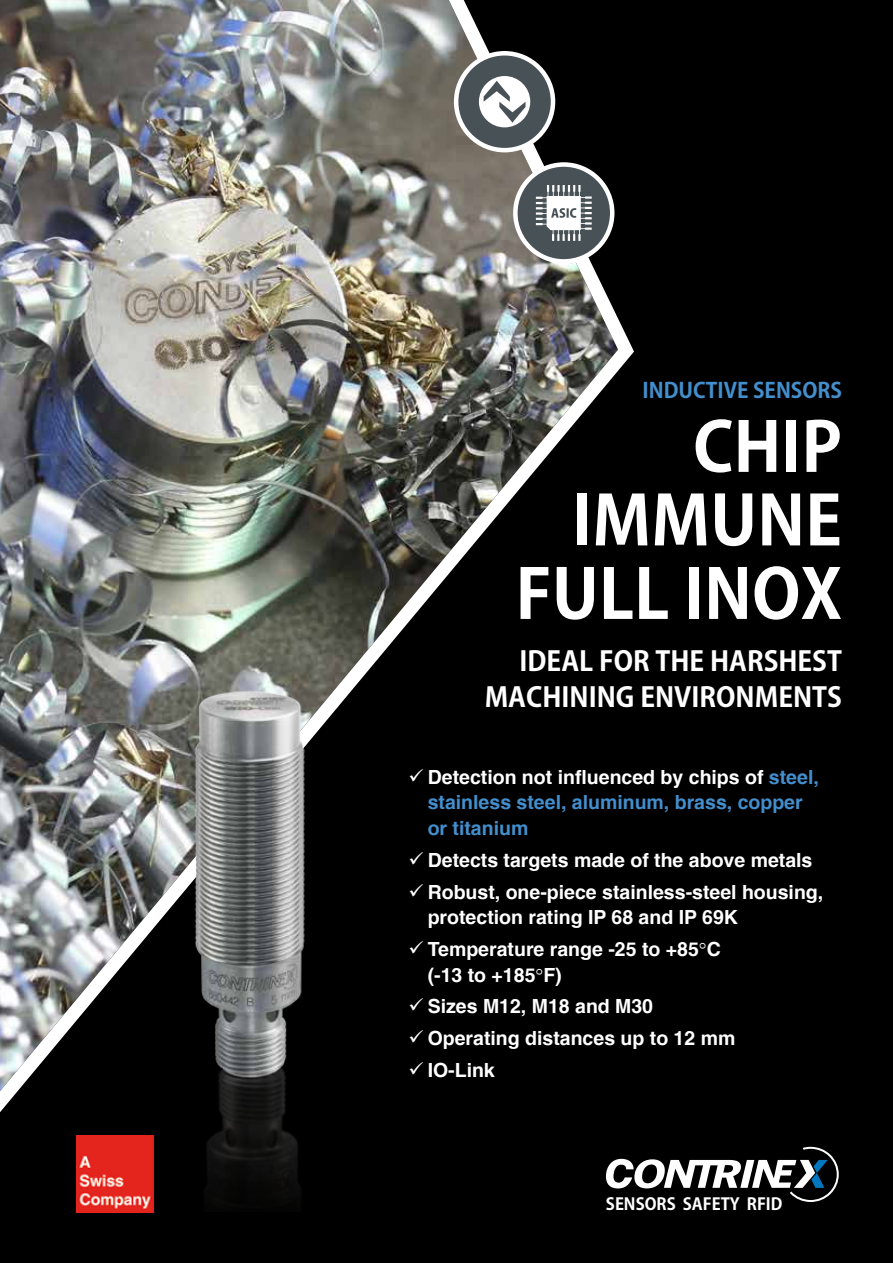
<style>
.page{position:relative;width:893px;height:1263px;background:#000}
.page>*{position:absolute;margin:0;border:0;box-sizing:border-box;transform-origin:0 0}
.t1{font:700 67.5px/73.5px "Koz Go Pro";color:#fff;text-align:right}
.t2{font:700 27px/36px "Koz Go Pro";color:#fff;text-align:right}
.t3{font:700 21px "Koz Go Pro";color:#438ecc}
.t4{font:700 19.5px/25.5px "Switzerland";color:#fff}
.t5{font:700 19.5px/25.5px "Switzerland";color:#438ecc}
.t6{font:700 16.5px "Koz Go Pro";color:#fff}
.s1{color:#fff}
</style>
<div class="page">
<svg style="left:645px;top:1147px;width:194px;height:55px"></svg>
<img style="left:0;top:0;width:645px;height:1213px">
<div style="left:515px;top:165px;width:97px;height:96px;background:#485156;border-radius:50%"></div>
<div style="left:513px;top:162px;width:101px;height:102px;border:4px solid #fff;border-radius:50%"></div>
<svg style="left:536px;top:185px;width:56px;height:56px"></svg>
<div style="left:456px;top:53px;width:97px;height:97px;background:#485156;border-radius:50%"></div>
<div style="left:454px;top:51px;width:101px;height:101px;border:4px solid #fff;border-radius:50%"></div>
<svg style="left:479px;top:76px;width:51px;height:51px"></svg>
<img style="left:99px;top:658px;width:233px;height:554px">
<svg style="left:424px;top:956px;width:19px;height:1px"></svg>
<svg style="left:536px;top:968px;width:6px;height:6px"></svg>
<svg style="left:424px;top:1013px;width:19px;height:1px"></svg>
<svg style="left:424px;top:1045px;width:19px;height:1px"></svg>
<svg style="left:424px;top:1077px;width:19px;height:1px"></svg>
<p class="t3" style="left:643px;top:377px;width:201px">INDUCTIVE SENSORS</p>
<h1 class="t1" style="left:515px;top:415px;width:328px">CHIP<br>IMMUNE<br>FULL INOX</h1>
<h2 class="t2" style="left:485px;top:644px;width:359px">IDEAL FOR THE HARSHEST<br>MACHINING ENVIRONMENTS</h2>
<p class="t5" style="left:428px;top:764px;width:393px;text-indent:-19px"><span class="s1">✓ Detection not influenced by chips of</span> steel, stainless steel, aluminum, brass, copper or titanium</p>
<p class="t4" style="left:409px;top:847px;width:405px">✓ Detects targets made of the above metals</p>
<p class="t4" style="left:428px;top:879px;width:397px;text-indent:-19px">✓ Robust, one-piece stainless-steel housing, protection rating IP 68 and IP 69K</p>
<p class="t4" style="left:428px;top:936px;width:295px;text-indent:-19px">✓ Temperature range -25 to +85 C (-13 to +185 F)</p>
<p class="t4" style="left:409px;top:993px;width:246px">✓ Sizes M12, M18 and M30</p>
<p class="t4" style="left:409px;top:1025px;width:328px">✓ Operating distances up to 12 mm</p>
<p class="t4" style="left:409px;top:1057px;width:88px">✓ IO-Link</p>
<p class="t6" style="left:606px;top:1193px;width:178px">SENSORS SAFETY RFID</p>
</div>
